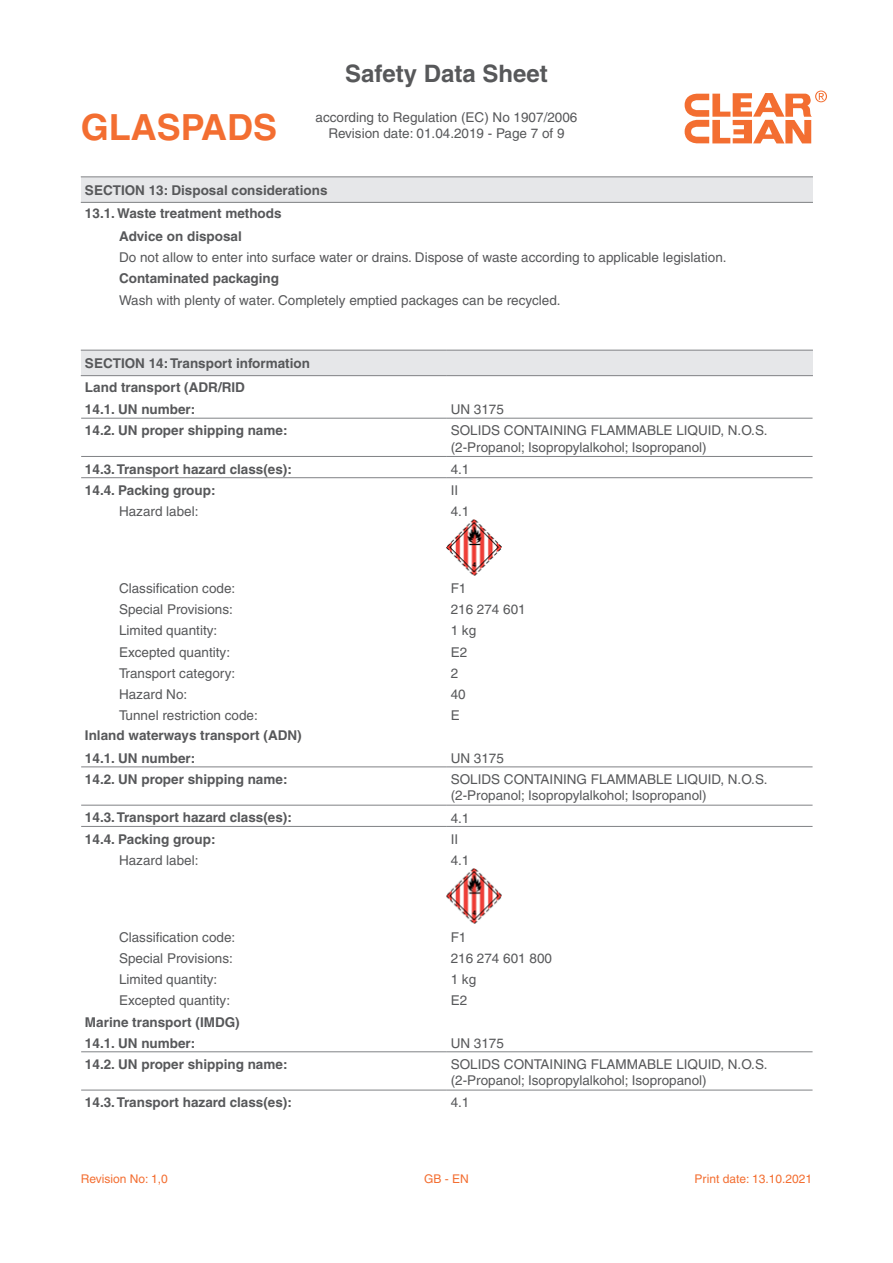
<style>
.page{position:relative;width:893px;height:1263px;background:#fff}
.page>*{position:absolute;margin:0;border:0;box-sizing:border-box;transform-origin:0 0}
.t1{font:700 36px "Helvetica";color:#f36e31}
.t2{font:700 24px "Helvetica";color:#57585a}
.t3{font:13.5px/16.2px "Helvetica";color:#57585a}
.t4{font:700 13.5px "Helvetica";color:#57585a}
.t5{font:12px "Helvetica";color:#f36e31}
</style>
<div class="page">
<div style="left:81px;top:177px;width:732px;height:25px;background:#e6e7e9"></div>
<hr style="left:81px;top:176px;width:732px;height:1px;background:#808285">
<hr style="left:81px;top:202px;width:732px;height:1px;background:#808285">
<div style="left:81px;top:350px;width:732px;height:26px;background:#e6e7e9"></div>
<hr style="left:81px;top:350px;width:366px;height:1px;background:#808285">
<hr style="left:447px;top:350px;width:366px;height:1px;background:#808285">
<hr style="left:81px;top:375px;width:366px;height:1px;background:#808285">
<hr style="left:447px;top:375px;width:366px;height:1px;background:#808285">
<hr style="left:81px;top:826px;width:366px;height:1px;background:#808285">
<hr style="left:447px;top:826px;width:366px;height:1px;background:#808285">
<hr style="left:81px;top:477px;width:366px;height:1px;background:#808285">
<hr style="left:447px;top:477px;width:366px;height:1px;background:#808285">
<hr style="left:81px;top:418px;width:366px;height:1px;background:#808285">
<hr style="left:447px;top:418px;width:366px;height:1px;background:#808285">
<hr style="left:81px;top:456px;width:366px;height:1px;background:#808285">
<hr style="left:447px;top:456px;width:366px;height:1px;background:#808285">
<hr style="left:81px;top:766px;width:366px;height:1px;background:#808285">
<hr style="left:447px;top:766px;width:366px;height:1px;background:#808285">
<hr style="left:81px;top:805px;width:366px;height:1px;background:#808285">
<hr style="left:447px;top:805px;width:366px;height:1px;background:#808285">
<hr style="left:81px;top:1051px;width:366px;height:1px;background:#808285">
<hr style="left:447px;top:1051px;width:366px;height:1px;background:#808285">
<hr style="left:81px;top:1090px;width:366px;height:1px;background:#808285">
<hr style="left:447px;top:1090px;width:366px;height:1px;background:#808285">
<img style="left:446px;top:520px;width:56px;height:55px">
<img style="left:446px;top:869px;width:56px;height:55px">
<svg style="left:685px;top:91px;width:142px;height:52px"></svg>
<p class="t1" style="left:81px;top:106px;width:198px">GLASPADS</p>
<p class="t2" style="left:345px;top:59px;width:204px">Safety Data Sheet</p>
<p class="t3" style="left:316px;top:109px;width:263px">according to Regulation (EC) No 1907/2006</p>
<p class="t3" style="left:328px;top:125px;width:238px">Revision date: 01.04.2019 - Page 7 of 9</p>
<p class="t4" style="left:85px;top:182px;width:244px">SECTION 13: Disposal considerations</p>
<p class="t4" style="left:85px;top:205px;width:198px">13.1. Waste treatment methods</p>
<p class="t4" style="left:119px;top:228px;width:124px">Advice on disposal</p>
<p class="t3" style="left:119px;top:249px;width:609px">Do not allow to enter into surface water or drains. Dispose of waste according to applicable legislation.</p>
<p class="t4" style="left:119px;top:270px;width:162px">Contaminated packaging</p>
<p class="t3" style="left:119px;top:292px;width:443px">Wash with plenty of water. Completely emptied packages can be recycled.</p>
<p class="t4" style="left:85px;top:355px;width:227px">SECTION 14: Transport information</p>
<p class="t4" style="left:85px;top:378px;width:162px">Land transport (ADR/RID</p>
<p class="t4" style="left:85px;top:401px;width:112px">14.1. UN number:</p>
<p class="t3" style="left:451px;top:401px;width:55px">UN 3175</p>
<p class="t4" style="left:85px;top:422px;width:204px">14.2. UN proper shipping name:</p>
<p class="t3" style="left:451px;top:423px;width:318px">SOLIDS CONTAINING FLAMMABLE LIQUID, N.O.S. (2-Propanol; Isopropylalkohol; Isopropanol)</p>
<p class="t4" style="left:85px;top:461px;width:208px">14.3. Transport hazard class(es):</p>
<p class="t3" style="left:451px;top:461px;width:20px">4.1</p>
<p class="t4" style="left:85px;top:482px;width:132px">14.4. Packing group:</p>
<p class="t3" style="left:451px;top:482px;width:9px">II</p>
<p class="t3" style="left:119px;top:503px;width:81px">Hazard label:</p>
<p class="t3" style="left:451px;top:503px;width:20px">4.1</p>
<p class="t3" style="left:119px;top:580px;width:118px">Classification code:</p>
<p class="t3" style="left:451px;top:580px;width:17px">F1</p>
<p class="t3" style="left:119px;top:601px;width:115px">Special Provisions:</p>
<p class="t3" style="left:451px;top:601px;width:77px">216 274 601</p>
<p class="t3" style="left:119px;top:622px;width:100px">Limited quantity:</p>
<p class="t3" style="left:451px;top:622px;width:27px">1 kg</p>
<p class="t3" style="left:119px;top:644px;width:113px">Excepted quantity:</p>
<p class="t3" style="left:451px;top:644px;width:18px">E2</p>
<p class="t3" style="left:119px;top:665px;width:118px">Transport category:</p>
<p class="t3" style="left:451px;top:665px;width:9px">2</p>
<p class="t3" style="left:119px;top:686px;width:70px">Hazard No:</p>
<p class="t3" style="left:451px;top:686px;width:17px">40</p>
<p class="t3" style="left:119px;top:707px;width:140px">Tunnel restriction code:</p>
<p class="t3" style="left:451px;top:707px;width:11px">E</p>
<p class="t4" style="left:85px;top:727px;width:218px">Inland waterways transport (ADN)</p>
<p class="t4" style="left:85px;top:750px;width:112px">14.1. UN number:</p>
<p class="t3" style="left:451px;top:750px;width:55px">UN 3175</p>
<p class="t4" style="left:85px;top:771px;width:204px">14.2. UN proper shipping name:</p>
<p class="t3" style="left:451px;top:771px;width:318px">SOLIDS CONTAINING FLAMMABLE LIQUID, N.O.S. (2-Propanol; Isopropylalkohol; Isopropanol)</p>
<p class="t4" style="left:85px;top:809px;width:208px">14.3. Transport hazard class(es):</p>
<p class="t3" style="left:451px;top:810px;width:20px">4.1</p>
<p class="t4" style="left:85px;top:831px;width:132px">14.4. Packing group:</p>
<p class="t3" style="left:451px;top:831px;width:9px">II</p>
<p class="t3" style="left:119px;top:852px;width:81px">Hazard label:</p>
<p class="t3" style="left:451px;top:852px;width:20px">4.1</p>
<p class="t3" style="left:119px;top:929px;width:118px">Classification code:</p>
<p class="t3" style="left:451px;top:929px;width:17px">F1</p>
<p class="t3" style="left:119px;top:950px;width:115px">Special Provisions:</p>
<p class="t3" style="left:451px;top:950px;width:103px">216 274 601 800</p>
<p class="t3" style="left:119px;top:971px;width:100px">Limited quantity:</p>
<p class="t3" style="left:451px;top:971px;width:27px">1 kg</p>
<p class="t3" style="left:119px;top:992px;width:113px">Excepted quantity:</p>
<p class="t3" style="left:451px;top:992px;width:18px">E2</p>
<p class="t4" style="left:85px;top:1013px;width:156px">Marine transport (IMDG)</p>
<p class="t4" style="left:85px;top:1035px;width:112px">14.1. UN number:</p>
<p class="t3" style="left:451px;top:1035px;width:55px">UN 3175</p>
<p class="t4" style="left:85px;top:1056px;width:204px">14.2. UN proper shipping name:</p>
<p class="t3" style="left:451px;top:1056px;width:318px">SOLIDS CONTAINING FLAMMABLE LIQUID, N.O.S. (2-Propanol; Isopropylalkohol; Isopropanol)</p>
<p class="t4" style="left:85px;top:1094px;width:208px">14.3. Transport hazard class(es):</p>
<p class="t3" style="left:451px;top:1094px;width:20px">4.1</p>
<p class="t5" style="left:81px;top:1171px;width:89px">Revision No: 1,0</p>
<p class="t5" style="left:424px;top:1171px;width:46px">GB - EN</p>
<p class="t5" style="left:694px;top:1171px;width:119px">Print date: 13.10.2021</p>
</div>
